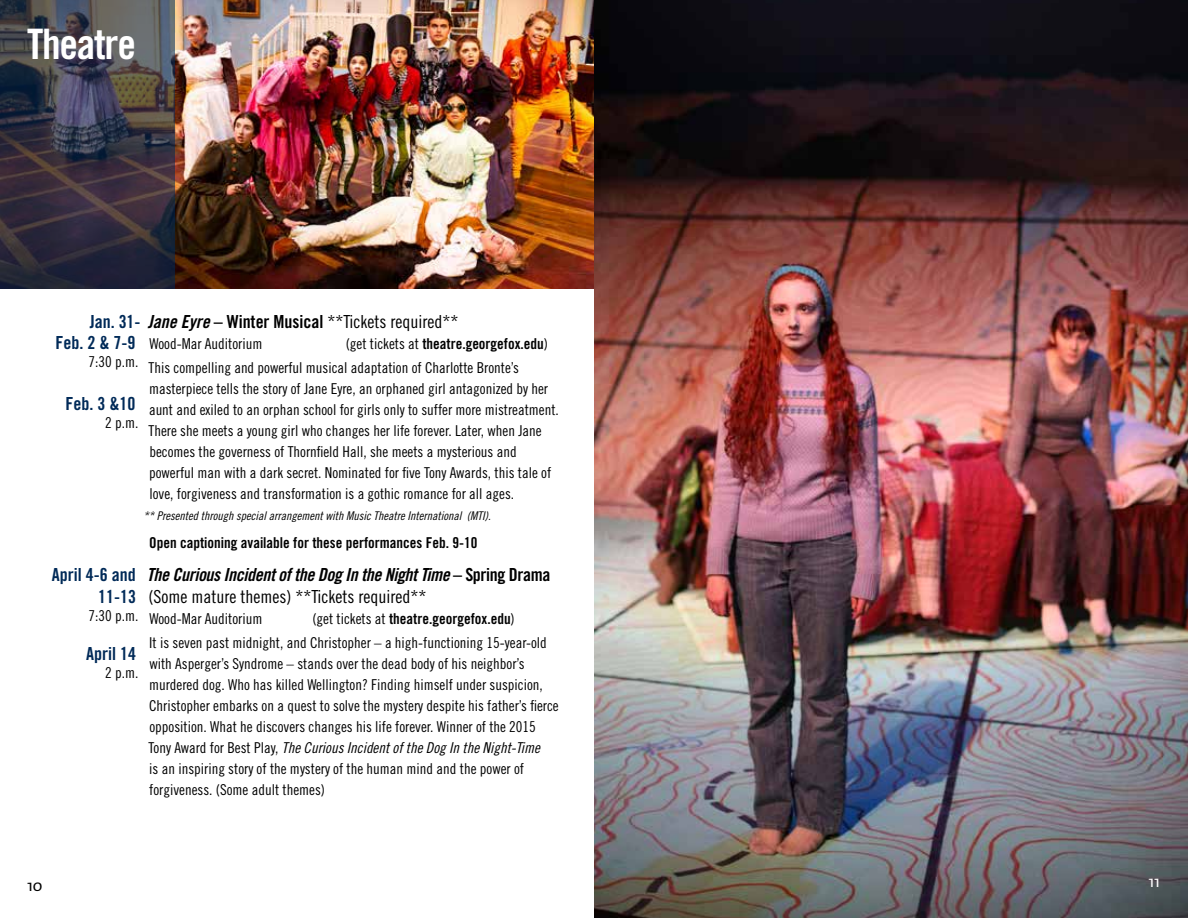
<style>
.page{position:relative;width:1188px;height:918px;background:#fff}
.page>*{position:absolute;margin:0;border:0;box-sizing:border-box;transform-origin:0 0}
.t1{font:42px "Trade Gothic Bold Cond Twenty";letter-spacing:-.03em;color:#fff}
.t2{font:18px "Trade Gothic Cond Eighteen";color:#000}
.t3{font:18px "Trade Gothic Bold Cond Twenty Obl";letter-spacing:-.02em;color:#000}
.t4{font:18px/21.6px "Trade Gothic Bold Cond Twenty";color:#002a58;text-align:right}
.t5{font:18px "Auto 1";color:#000}
.t6{font:18px "Auto 1";color:#fff}
.t7{font:15px/21px "Trade Gothic Cond Eighteen";color:#000}
.t8{font:15px "Trade Gothic Bold Cond Twenty";color:#000}
.t9{font:15px "Trade Gothic Cond Eighteen Obl";color:#000}
.t10{font:12px "Trade Gothic Cond Eighteen Obl";color:#000}
.s1{font-family:"Trade Gothic Bold Cond Twenty";color:#002a58}
.s2{font-family:"Trade Gothic Bold Cond Twenty Obl"}
.s3{font-family:"Trade Gothic Bold Cond Twenty"}
.s4{font-family:"Trade Gothic Cond Eighteen"}
</style>
<div class="page">
<img style="left:175px;top:0;width:419px;height:288px">
<img style="left:594px;top:0;width:594px;height:918px">
<svg style="left:0;top:0;width:175px;height:288px;background:#3d3a46"></svg>
<h1 class="t1" style="left:27px;top:19px;width:111px">Theatre</h1>
<p class="t2" style="left:90px;top:311px;width:370px"><span class="s1">Jan. 31-</span> <span class="s2">Jane Eyre</span> <span class="s3">– Winter Musical</span> **Tickets required**</p>
<p class="t4" style="left:56px;top:332px;width:81px">Feb. 2 &amp; 7-9</p>
<p class="t7" style="left:89px;top:351px;width:51px">7:30 p.m.</p>
<p class="t4" style="left:66px;top:393px;width:71px">Feb. 3 &amp;10</p>
<p class="t7" style="left:105px;top:412px;width:35px">2 p.m.</p>
<p class="t7" style="left:149px;top:333px;width:115px">Wood-Mar Auditorium</p>
<p class="t8" style="left:346px;top:334px;width:204px"><span class="s4">(get tickets at</span> theatre.georgefox.edu<span class="s4">)</span></p>
<p class="t7" style="left:149px;top:357px;width:412px">This compelling and powerful musical adaptation of Charlotte Bronte’s masterpiece tells the story of Jane Eyre, an orphaned girl antagonized by her aunt and exiled to an orphan school for girls only to suffer more mistreatment.<br>There she meets a young girl who changes her life forever. Later, when Jane becomes the governess of Thornfield Hall, she meets a mysterious and powerful man with a dark secret. Nominated for five Tony Awards, this tale of love, forgiveness and transformation is a gothic romance for all ages.</p>
<p class="t10" style="left:144px;top:509px;width:349px">** Presented through special arrangement with Music Theatre International (MTI).</p>
<p class="t8" style="left:149px;top:533px;width:330px">Open captioning available for these performances Feb. 9-10</p>
<p class="t4" style="left:52px;top:564px;width:86px">April 4-6 and<br>11-13</p>
<p class="t7" style="left:89px;top:605px;width:51px">7:30 p.m.</p>
<p class="t4" style="left:86px;top:643px;width:51px">April 14</p>
<p class="t7" style="left:105px;top:662px;width:35px">2 p.m.</p>
<p class="t3" style="left:147px;top:564px;width:405px">The Curious Incident of the Dog In the Night Time <span class="s3">– Spring Drama</span></p>
<p class="t2" style="left:149px;top:586px;width:279px">(Some mature themes) **Tickets required**</p>
<p class="t7" style="left:149px;top:608px;width:115px">Wood-Mar Auditorium</p>
<p class="t8" style="left:312px;top:609px;width:204px"><span class="s4">(get tickets at</span> theatre.georgefox.edu<span class="s4">)</span></p>
<p class="t7" style="left:149px;top:632px;width:411px">It is seven past midnight, and Christopher – a high-functioning 15-year-old with Asperger’s Syndrome – stands over the dead body of his neighbor’s murdered dog. Who has killed Wellington? Finding himself under suspicion, Christopher embarks on a quest to solve the mystery despite his father’s fierce opposition. What he discovers changes his life forever. Winner of the 2015</p>
<p class="t9" style="left:149px;top:739px;width:393px"><span class="s4">Tony Award for Best Play,</span> The Curious Incident of the Dog In the Night-Time</p>
<p class="t7" style="left:149px;top:758px;width:376px">is an inspiring story of the mystery of the human mind and the power of forgiveness. (Some adult themes)</p>
<p class="t5" style="left:27px;top:874px;width:17px">10</p>
<p class="t6" style="left:1148px;top:869px;width:13px">11</p>
</div>
